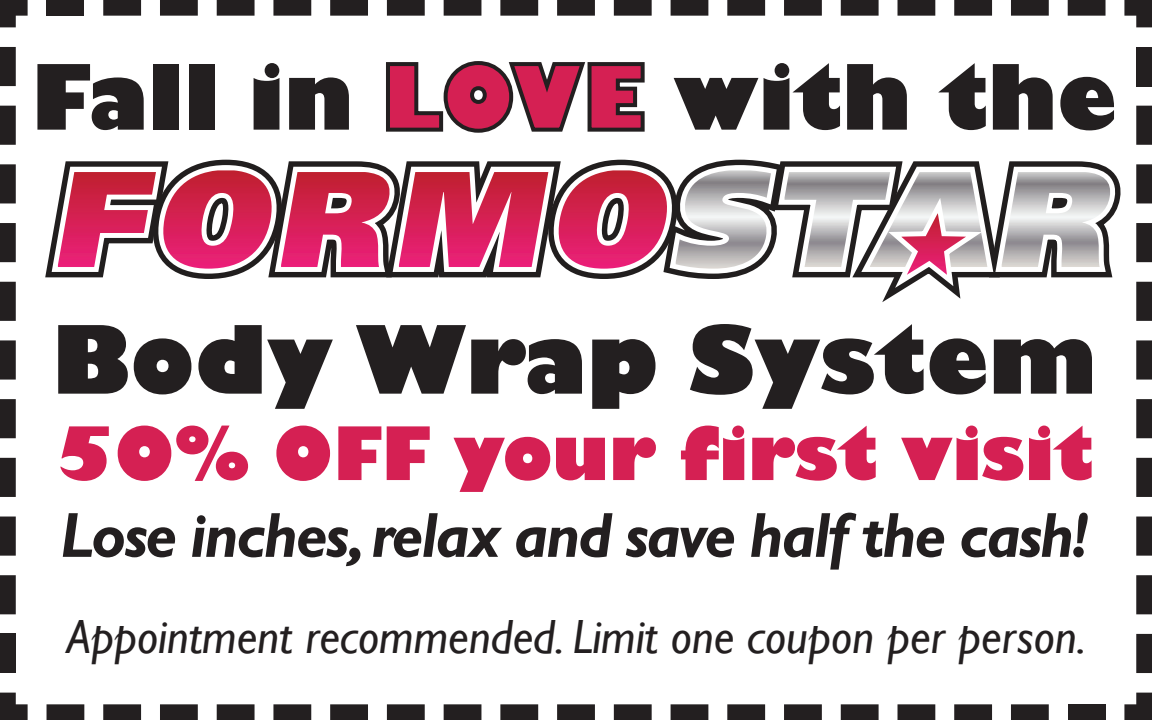
<style>
.page{position:relative;width:1152px;height:720px;background:#fff}
.page>*{position:absolute;margin:0;border:0;box-sizing:border-box;transform-origin:0 0}
.t1{font:800 92px "Gill Sans";color:#231f20}
.t2{font:800 88px "Gill Sans";color:#231f20}
.t3{font:800 72px "Gill Sans";color:#d52053}
.t4{font:italic 700 64px "Gill Sans";letter-spacing:-.035em;color:#231f20}
.t5{font:italic 48px "Gill Sans";color:#231f20}
.s1{color:#d52053}
</style>
<div class="page">
<svg style="left:386px;top:61px;width:259px;height:72px"></svg>
<svg style="left:1124px;top:693px;width:28px;height:27px"></svg>
<div style="left:1068px;top:704px;width:38px;height:16px;background:#231f20"></div>
<svg style="left:47px;top:704px;width:1002px;height:16px"></svg>
<svg style="left:0;top:693px;width:28px;height:27px"></svg>
<div style="left:0;top:634px;width:16px;height:39px;background:#231f20"></div>
<svg style="left:0;top:47px;width:16px;height:567px"></svg>
<svg style="left:0;top:0;width:28px;height:27px"></svg>
<div style="left:47px;top:0;width:37px;height:16px;background:#231f20"></div>
<svg style="left:103px;top:0;width:1003px;height:16px"></svg>
<svg style="left:1124px;top:0;width:28px;height:27px"></svg>
<div style="left:1136px;top:47px;width:16px;height:39px;background:#231f20"></div>
<svg style="left:1136px;top:106px;width:16px;height:567px"></svg>
<svg style="left:45px;top:159px;width:1076px;height:143px"></svg>
<h2 class="t2" style="left:31px;top:42px;width:1088px">Fall in <span class="s1">LOVE</span> with the</h2>
<h1 class="t1" style="left:52px;top:302px;width:1046px">Body Wrap System</h1>
<h3 class="t3" style="left:55px;top:408px;width:1041px">50% OFF your first visit</h3>
<h3 class="t4" style="left:60px;top:498px;width:1030px">Lose inches, relax and save half the cash!</h3>
<p class="t5" style="left:67px;top:609px;width:1021px">Appointment recommended. Limit one coupon per person.</p>
</div>
